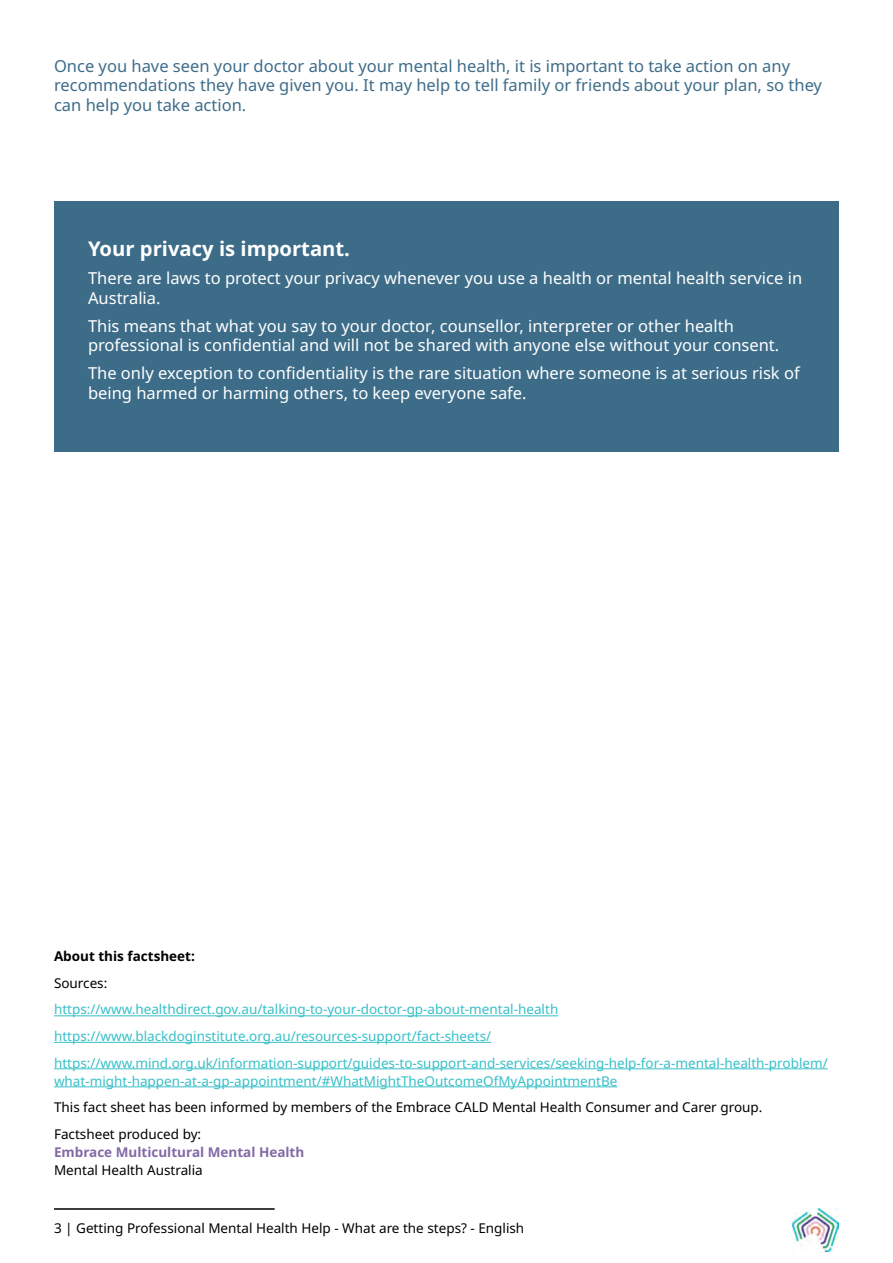
<style>
.page{position:relative;width:893px;height:1263px;background:#fff}
.page>*{position:absolute;margin:0;border:0;box-sizing:border-box;transform-origin:0 0}
.H2_white{font:700 20.25px "Noto Sans";color:#fff}
.Body_white{font:16.5px/19.5px "Noto Sans";color:#fff}
.Body{font:16.5px/19.5px "Noto Sans";color:#3d6c89}
.Body-2{font:13.5px/18px "Noto Sans";color:#36c0c8}
.Body-3{font:13.5px/18px "Noto Sans";color:#000}
.Body-4{font:700 13.5px "Noto Sans";color:#000}
.s1{font-weight:700;color:#836aa6}
</style>
<div class="page">
<hr style="left:54px;top:1208px;width:221px;height:2px;background:#000">
<img style="left:793px;top:1209px;width:46px;height:43px">
<hr style="left:54px;top:1015px;width:504px;height:1px;background:#36c0c8">
<hr style="left:54px;top:1042px;width:437px;height:1px;background:#36c0c8">
<hr style="left:54px;top:1068px;width:774px;height:1px;background:#36c0c8">
<hr style="left:54px;top:1086px;width:563px;height:1px;background:#36c0c8">
<div style="left:54px;top:201px;width:785px;height:250px;background:#3d6c89"></div>
<p class="Body" style="left:54px;top:56px;width:769px">Once you have seen your doctor about your mental health it, is important to take action on any recommendations they have given you It. may help to tell family or friends about your plan, so they can help you take action.</p>
<p class="H2_white" style="left:88px;top:235px;width:264px">Your privacy is important.</p>
<p class="Body_white" style="left:88px;top:269px;width:716px">There are laws to protect your privacy whenever you use a health or mental health service in<br>Australia.</p>
<p class="Body_white" style="left:88px;top:316px;width:693px">This means that what you say to your doctor, counsellor, interpreter or other health professional is confidential and will not be shared with anyone else without your consent.</p>
<p class="Body_white" style="left:88px;top:364px;width:713px">The only exception to confidentiality is the rare situation where someone is at serious risk of being harmed or harming others, to keep everyone safe.</p>
<p class="Body-4" style="left:54px;top:947px;width:142px">About this factsheet:</p>
<p class="Body-3" style="left:54px;top:974px;width:55px">Sources:</p>
<p class="Body-2" style="left:54px;top:1001px;width:506px">https://www.healthdirect.gov.au/talking-to-your-doctor-gp-about-mental-health</p>
<p class="Body-2" style="left:54px;top:1027px;width:439px">https://www.blackdoginstitute.org.au/resources-support/fact-sheets/</p>
<p class="Body-2" style="left:54px;top:1054px;width:775px">https://www.mind.org.uk/information-support/guides-to-support-and-services/seeking-help-for -a- mental-health-problem/ what-might-happen-at -a- gp-appointment/#WhatMightTheOutcomeOfMyAppointmentBe</p>
<p class="Body-3" style="left:54px;top:1098px;width:710px">This fact sheet has been informed by members of the Embrace CALD Mental Health Consumer and Carer group.</p>
<p class="Body-3" style="left:54px;top:1125px;width:252px">Factsheet produced by:<br><span class="s1">Embrace Multicultural Mental Health<br></span>Mental Health Australia</p>
<p class="Body-3" style="left:54px;top:1219px;width:472px">3 | Getting Professional Mental Health Help - What are the steps? - English</p>
</div>
